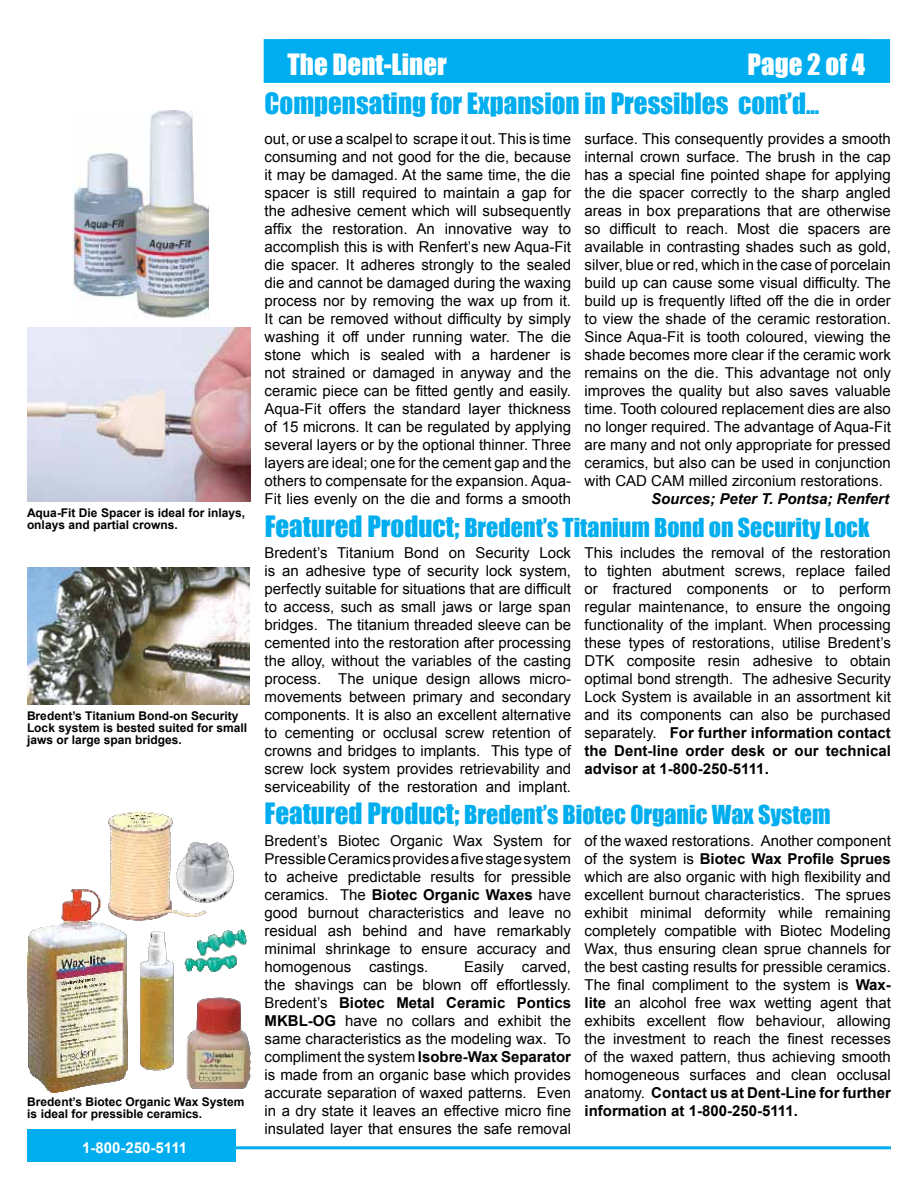
<style>
.page{position:relative;width:918px;height:1188px;background:#fff}
.page>*{position:absolute;margin:0;border:0;box-sizing:border-box;transform-origin:0 0}
.t1{font:27px "Impact";color:#00aeef}
.t2{font:27px "Impact";color:#fff}
.t3{font:24px "Impact";color:#00aeef}
.t4{font:15px/18px "Arial";color:#000;text-align:justify}
.t5{font:italic 700 15px "Arial";color:#000}
.t6{font:700 15px "Arial";color:#fff}
.t7{font:700 12px/12px "Arial";color:#000}
.s1{font-size:24px}
.s2{font-size:27px}
.s3{font-weight:700}
</style>
<div class="page">
<hr style="left:222px;top:1146px;width:669px;height:3px;background:#00aeef">
<div style="left:27px;top:1130px;width:208px;height:32px;background:#00aeef"></div>
<img style="left:27px;top:811px;width:223px;height:281px">
<img style="left:27px;top:567px;width:222px;height:138px">
<img style="left:72px;top:111px;width:137px;height:207px">
<img style="left:27px;top:327px;width:224px;height:175px">
<div style="left:264px;top:39px;width:626px;height:44px;background:#00aeef;border:2px solid #00aeef"></div>
<div style="left:287px;top:39px;width:581px;height:43px;background:#00aeef"></div>
<p class="t7" style="left:27px;top:507px;width:220px">Aqua-Fit Die Spacer is ideal for inlays, onlays and partial crowns.</p>
<p class="t7" style="left:27px;top:710px;width:222px">Bredent’s Titanium Bond-on Security<br>Lock system is bested suited for small jaws or large span bridges.</p>
<p class="t7" style="left:27px;top:1096px;width:219px">Bredent’s Biotec Organic Wax System is ideal for pressible ceramics.</p>
<p class="t6" style="left:82px;top:1138px;width:107px">1-800-250-5111</p>
<h1 class="t2" style="left:287px;top:43px;width:161px">The Dent-Liner</h1>
<h1 class="t2" style="left:748px;top:43px;width:119px">Page 2 of 4</h1>
<h1 class="t1" style="left:265px;top:82px;width:556px">Compensating for Expansion in Pressibles cont’d<span class="s1">...</span></h1>
<p class="t4" style="left:265px;top:130px;width:308px">out, or use a scalpel to scrape it out. This is time consuming and not good for the die, because it may be damaged. At the same time, the die spacer is still required to maintain a gap for the adhesive cement which will subsequently affix the restoration. An innovative way to accomplish this is with Renfert’s new Aqua-Fit die spacer. It adheres strongly to the sealed die and cannot be damaged during the waxing process nor by removing the wax up from it.<br>It can be removed without difficulty by simply washing it off under running water. The die stone which is sealed with a hardener is not strained or damaged in anyway and the ceramic piece can be fitted gently and easily.<br>Aqua-Fit offers the standard layer thickness of 15 microns. It can be regulated by applying several layers or by the optional thinner. Three layers are ideal; one for the cement gap and the others to compensate for the expansion. Aqua-Fit lies evenly on the die and forms a smooth</p>
<p class="t4" style="left:585px;top:130px;width:308px">surface. This consequently provides a smooth internal crown surface. The brush in the cap has a special fine pointed shape for applying the die spacer correctly to the sharp angled areas in box preparations that are otherwise so difficult to reach. Most die spacers are available in contrasting shades such as gold, silver, blue or red, which in the case of porcelain build up can cause some visual difficulty. The build up is frequently lifted off the die in order to view the shade of the ceramic restoration.<br>Since Aqua-Fit is tooth coloured, viewing the shade becomes more clear if the ceramic work remains on the die. This advantage not only improves the quality but also saves valuable time. Tooth coloured replacement dies are also no longer required. The advantage of Aqua-Fit are many and not only appropriate for pressed ceramics, but also can be used in conjunction with CAD CAM milled zirconium restorations.</p>
<p class="t5" style="left:651px;top:489px;width:240px">Sources; Peter T. Pontsa; Renfert</p>
<h2 class="t3" style="left:265px;top:509px;width:606px"><span class="s2">Featured Product;</span> Bredent’s Titanium Bond on Security Lock</h2>
<p class="t4" style="left:265px;top:544px;width:308px">Bredent’s Titanium Bond on Security Lock is an adhesive type of security lock system, perfectly suitable for situations that are difficult to access, such as small jaws or large span bridges. The titanium threaded sleeve can be cemented into the restoration after processing the alloy, without the variables of the casting process. The unique design allows micro&shy;movements between primary and secondary components. It is also an excellent alternative to cementing or occlusal screw retention of crowns and bridges to implants. This type of screw lock system provides retrievability and serviceability of the restoration and implant.</p>
<p class="t4" style="left:585px;top:544px;width:308px">This includes the removal of the restoration to tighten abutment screws, replace failed or fractured components or to perform regular maintenance, to ensure the ongoing functionality of the implant. When processing these types of restorations, utilise Bredent’s DTK composite resin adhesive to obtain optimal bond strength. The adhesive Security Lock System is available in an assortment kit and its components can also be purchased separately. <span class="s3">For further information contact the Dent-line order desk or our technical advisor at 1-800-250-5111.</span></p>
<h2 class="t3" style="left:265px;top:796px;width:568px"><span class="s2">Featured Product;</span> Bredent’s Biotec Organic Wax System</h2>
<p class="t4" style="left:265px;top:832px;width:308px">Bredent’s Biotec Organic Wax System for Pressible Ceramics provides a five stage system to acheive predictable results for pressible ceramics. The <span class="s3">Biotec Organic Waxes</span> have good burnout characteristics and leave no residual ash behind and have remarkably minimal shrinkage to ensure accuracy and homogenous castings.</p>
<p class="t4" style="left:585px;top:832px;width:308px">of the waxed restorations. Another component of the system is <span class="s3">Biotec Wax Profile Sprues </span>which are also organic with high flexibility and excellent burnout characteristics. The sprues exhibit minimal deformity while remaining completely compatible with Biotec Modeling Wax, thus ensuring clean sprue channels for the best casting results for pressible ceramics.<br>The final compliment to the system is <span class="s3">Wax&shy;lite</span> an alcohol free wax wetting agent that exhibits excellent flow behaviour, allowing the investment to reach the finest recesses of the waxed pattern, thus achieving smooth homogeneous surfaces and clean occlusal anatomy. <span class="s3">Contact us at Dent-Line for further information at 1-800-250-5111.</span></p>
<p class="t4" style="left:265px;top:958px;width:308px;text-indent:199px">Easily carved, the shavings can be blown off effortlessly.<br>Bredent’s <span class="s3">Biotec Metal Ceramic Pontics MKBL-OG</span> have no collars and exhibit the same characteristics as the modeling wax. To compliment the system <span class="s3">Isobre-Wax Separator </span>is made from an organic base which provides accurate separation of waxed patterns. Even in a dry state it leaves an effective micro fine insulated layer that ensures the safe removal</p>
</div>
